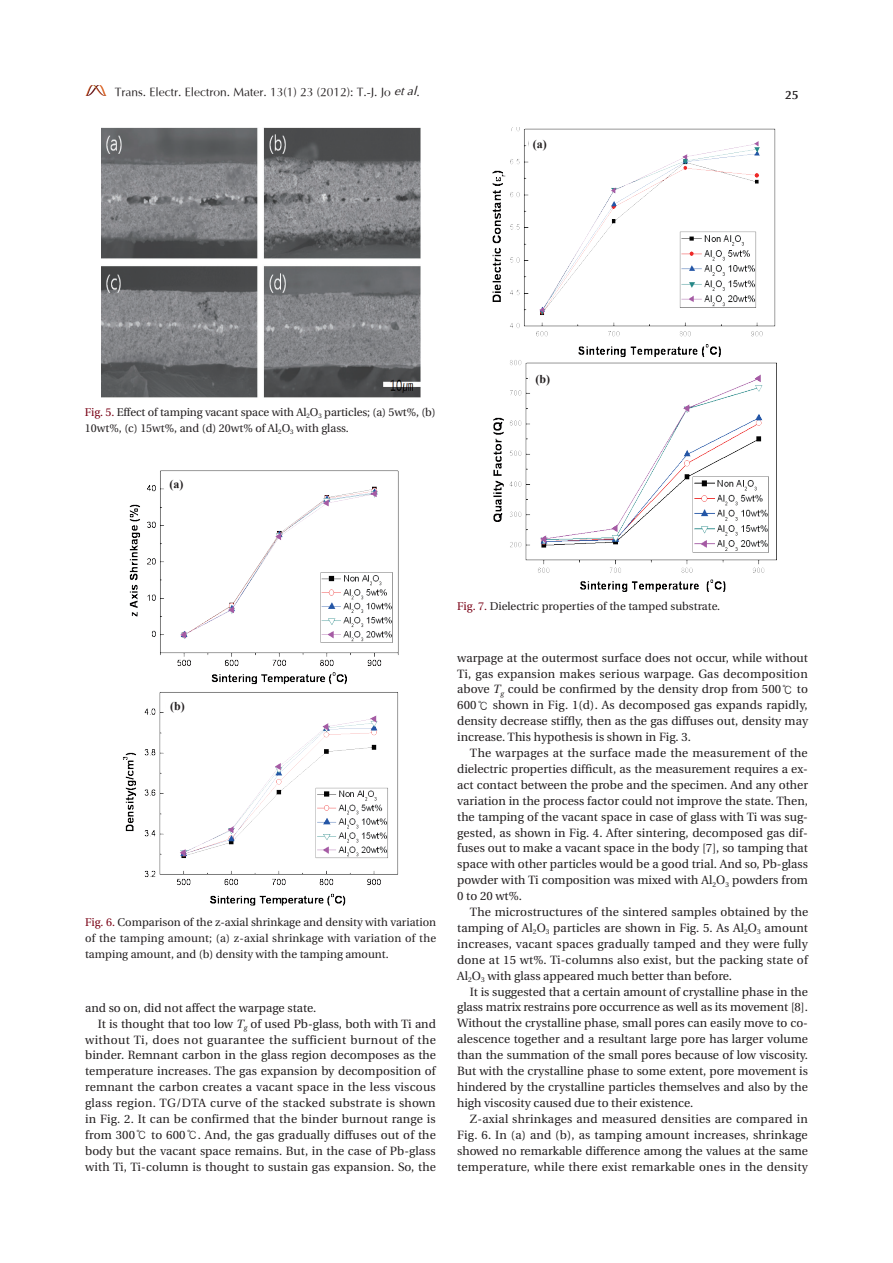
<style>
.page{position:relative;width:893px;height:1263px;background:#fff}
.page>*{position:absolute;margin:0;border:0;box-sizing:border-box;transform-origin:0 0}
.t1{font:12px/15.9px "Utopia";letter-spacing:.005em;color:#231f20;text-align:justify}
.t2{font:12px "Optima";color:#231f20}
.t3{font:12px "Utopia";letter-spacing:.03em;color:#231f20}
.t4{font:700 12px "Times New Roman";color:#231f20}
.t5{font:700 12px "Optima";color:#231f20}
.t6{font:11.25px/15.9px "Utopia";color:#231f20}
.s1{font-style:italic}
.s2{color:#790015}
.s3{font-family:"Gulim"}
</style>
<div class="page">
<img style="left:85px;top:86px;width:21px;height:10px">
<img style="left:101px;top:128px;width:320px;height:270px">
<img style="left:123px;top:470px;width:276px;height:436px">
<div style="left:166px;top:474px;width:21px;height:21px;background:#fff"></div>
<div style="left:166px;top:695px;width:23px;height:22px;background:#fff"></div>
<img style="left:492px;top:128px;width:284px;height:464px">
<div style="left:529px;top:134px;width:21px;height:21px;background:#fff"></div>
<div style="left:530px;top:368px;width:26px;height:21px;background:#fff"></div>
<p class="t2" style="left:115px;top:84px;width:306px">Trans. Electr. Electron. Mater. 13(1) 23 (2012): T.-J. Jo <span class="s1">et al</span>.</p>
<p class="t5" style="left:785px;top:88px;width:16px">25</p>
<p class="t4" style="left:533px;top:136px;width:15px">(a)</p>
<p class="t6" style="left:85px;top:404px;width:352px"><span class="s2">Fig. 5.</span> Effect of tamping vacant space with Al<sub>2</sub>O<sub>3</sub> particles; (a) 5wt%, (b)<br>10wt%, (c) 15wt%, and (d) 20wt% of Al<sub>2</sub>O<sub>3</sub> with glass.</p>
<p class="t4" style="left:170px;top:476px;width:15px">(a)</p>
<p class="t4" style="left:535px;top:371px;width:16px">(b)</p>
<p class="t4" style="left:170px;top:698px;width:16px">(b)</p>
<p class="t6" style="left:85px;top:914px;width:353px;text-align:justify"><span class="s2">Fig. 6.</span> Comparison of the z-axial shrinkage and density with variation of the tamping amount; (a) z-axial shrinkage with variation of the tamping amount, and (b) density with the tamping amount.</p>
<p class="t1" style="left:85px;top:1000px;width:233px">and so on, did not affect the warpage state.</p>
<p class="t1" style="left:98px;top:1016px;width:339px">It is thought that too low <span class="s1">T</span><sub>g</sub> of used Pb-glass, both with Ti and</p>
<p class="t3" style="left:85px;top:1033px;width:352px">without Ti, does not guarantee the sufficient burnout of the</p>
<p class="t1" style="left:85px;top:1048px;width:352px">binder. Remnant carbon in the glass region decomposes as the</p>
<p class="t1" style="left:85px;top:1063px;width:352px">temperature increases. The gas expansion by decomposition of</p>
<p class="t1" style="left:85px;top:1079px;width:352px">remnant the carbon creates a vacant space in the less viscous</p>
<p class="t1" style="left:85px;top:1095px;width:352px">glass region. TG/DTA curve of the stacked substrate is shown</p>
<p class="t1" style="left:85px;top:1111px;width:352px">in Fig. 2. It can be confirmed that the binder burnout range is</p>
<p class="t1" style="left:85px;top:1127px;width:352px">from 300<span class="s3">℃</span> to 600<span class="s3">℃</span>. And, the gas gradually diffuses out of the</p>
<p class="t1" style="left:85px;top:1143px;width:352px">body but the vacant space remains. But, in the case of Pb-glass</p>
<p class="t1" style="left:85px;top:1159px;width:352px">with Ti, Ti-column is thought to sustain gas expansion. So, the</p>
<p class="t6" style="left:457px;top:598px;width:265px"><span class="s2">Fig. 7.</span> Dielectric properties of the tamped substrate.</p>
<p class="t1" style="left:457px;top:650px;width:352px">warpage at the outermost surface does not occur, while without Ti, gas expansion makes serious warpage. Gas decomposition above <span class="s1">T</span><sub>g</sub> could be confirmed by the density drop from 500<span class="s3">℃</span> to 600<span class="s3">℃</span> shown in Fig. 1(d). As decomposed gas expands rapidly, density decrease stiffly, then as the gas diffuses out, density may increase. This hypothesis is shown in Fig. 3.</p>
<p class="t1" style="left:457px;top:745px;width:352px;text-indent:13px">The warpages at the surface made the measurement of the dielectric properties difficult, as the measurement requires a ex&shy;act contact between the probe and the specimen. And any other variation in the process factor could not improve the state. Then, the tamping of the vacant space in case of glass with Ti was sug&shy;gested, as shown in Fig. 4. After sintering, decomposed gas dif&shy;fuses out to make a vacant space in the body [7], so tamping that space with other particles would be a good trial. And so, Pb-glass powder with Ti composition was mixed with Al<sub>2</sub>O<sub>3</sub> powders from 0 to 20 wt%.</p>
<p class="t1" style="left:457px;top:904px;width:353px;text-indent:13px">The microstructures of the sintered samples obtained by the tamping of Al<sub>2</sub>O<sub>3</sub> particles are shown in Fig. 5. As Al<sub>2</sub>O<sub>3</sub> amount increases, vacant spaces gradually tamped and they were fully done at 15 wt%. Ti-columns also exist, but the packing state of Al<sub>2</sub>O<sub>3</sub> with glass appeared much better than before.</p>
<p class="t1" style="left:457px;top:984px;width:352px;text-indent:13px">It is suggested that a certain amount of crystalline phase in the glass matrix restrains pore occurrence as well as its movement [8].<br>Without the crystalline phase, small pores can easily move to co&shy;alescence together and a resultant large pore has larger volume than the summation of the small pores because of low viscosity.<br>But with the crystalline phase to some extent, pore movement is hindered by the crystalline particles themselves and also by the high viscosity caused due to their existence.</p>
<p class="t1" style="left:457px;top:1111px;width:352px;text-indent:13px">Z-axial shrinkages and measured densities are compared in Fig. 6. In (a) and (b), as tamping amount increases, shrinkage showed no remarkable difference among the values at the same temperature, while there exist remarkable ones in the density</p>
</div>
